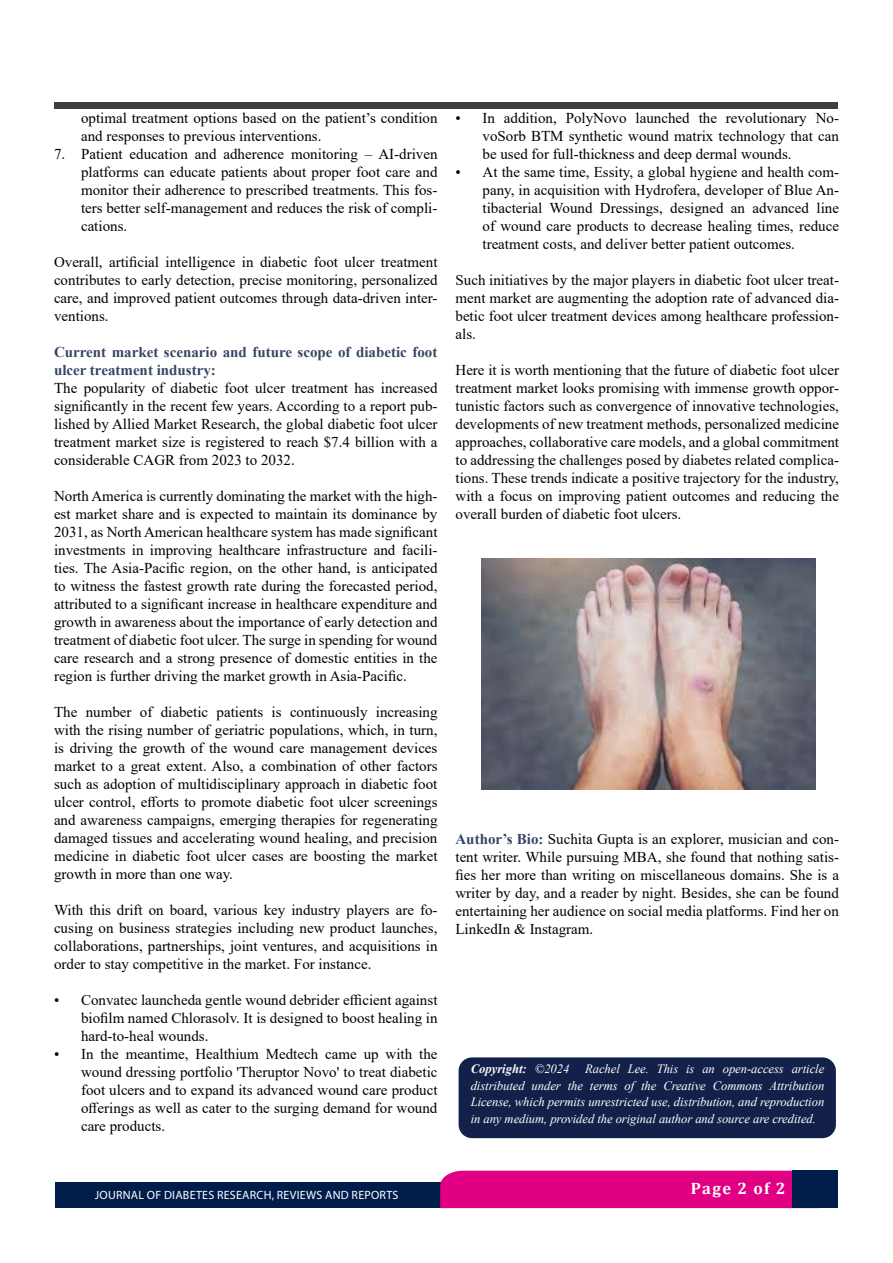
<style>
.page{position:relative;width:893px;height:1263px;background:#fff}
.page>*{position:absolute;margin:0;border:0;box-sizing:border-box;transform-origin:0 0}
.t1{font:700 16.5px "Cambria";letter-spacing:.08em;color:#fff}
.t2{font:15px/18px "Times New Roman";color:#000;text-align:justify}
.t3{font:700 15px/18px "Times New Roman";color:#374564}
.t4{font:italic 12.75px/16.5px "Times New Roman";letter-spacing:-.005em;color:#fff;text-align:justify}
.t5{font:12px "Myriad Pro";letter-spacing:.02em;color:#fff}
.s1{font-weight:700;color:#374564}
.s2{font-weight:700}
</style>
<div class="page">
<div style="left:54px;top:103px;width:783px;height:5px;background:#3f3e40"></div>
<div style="left:55px;top:1182px;width:765px;height:26px;background:#001c4a"></div>
<div style="left:440px;top:1171px;width:352px;height:37px;background:#e10083"></div>
<div style="left:792px;top:1171px;width:46px;height:37px;background:#001c4a"></div>
<img style="left:482px;top:558px;width:334px;height:232px">
<div style="left:459px;top:1057px;width:377px;height:81px;background:#132049;border-radius:14px"></div>
<p class="t2" style="left:81px;top:109px;width:358px">optimal treatment options based on the patient’s condition and responses to previous interventions.</p>
<p class="t2" style="left:81px;top:145px;width:358px;text-indent:-27px">7. Patient education and adherence monitoring – AI-driven platforms can educate patients about proper foot care and monitor their adherence to prescribed treatments. This fos&shy;ters better self-management and reduces the risk of compli&shy;cations.</p>
<p class="t2" style="left:54px;top:253px;width:385px">Overall, artificial intelligence in diabetic foot ulcer treatment contributes to early detection, precise monitoring, personalized care, and improved patient outcomes through data-driven inter&shy;ventions.</p>
<p class="t3" style="left:54px;top:343px;width:385px">Current market scenario and future scope of diabetic foot ulcer treatment industry:</p>
<p class="t2" style="left:54px;top:379px;width:385px">The popularity of diabetic foot ulcer treatment has increased significantly in the recent few years. According to a report pub&shy;lished by Allied Market Research, the global diabetic foot ulcer treatment market size is registered to reach $7.4 billion with a considerable CAGR from 2023 to 2032.</p>
<p class="t2" style="left:54px;top:487px;width:385px">North America is currently dominating the market with the high&shy;est market share and is expected to maintain its dominance by 2031, as North American healthcare system has made significant investments in improving healthcare infrastructure and facili&shy;ties. The Asia-Pacific region, on the other hand, is anticipated to witness the fastest growth rate during the forecasted period, attributed to a significant increase in healthcare expenditure and growth in awareness about the importance of early detection and treatment of diabetic foot ulcer. The surge in spending for wound care research and a strong presence of domestic entities in the region is further driving the market growth in Asia-Pacific.</p>
<p class="t2" style="left:54px;top:703px;width:385px">The number of diabetic patients is continuously increasing with the rising number of geriatric populations, which, in turn, is driving the growth of the wound care management devices market to a great extent. Also, a combination of other factors such as adoption of multidisciplinary approach in diabetic foot ulcer control, efforts to promote diabetic foot ulcer screenings and awareness campaigns, emerging therapies for regenerating damaged tissues and accelerating wound healing, and precision medicine in diabetic foot ulcer cases are boosting the market growth in more than one way.</p>
<p class="t2" style="left:54px;top:901px;width:385px">With this drift on board, various key industry players are fo&shy;cusing on business strategies including new product launches, collaborations, partnerships, joint ventures, and acquisitions in order to stay competitive in the market. For instance.</p>
<p class="t2" style="left:81px;top:991px;width:358px;text-indent:-27px">• Convatec launcheda gentle wound debrider efficient against biofilm named Chlorasolv. It is designed to boost healing in hard-to-heal wounds.</p>
<p class="t2" style="left:81px;top:1045px;width:358px;text-indent:-27px">• In the meantime, Healthium Medtech came up with the wound dressing portfolio 'Theruptor Novo' to treat diabetic foot ulcers and to expand its advanced wound care product offerings as well as cater to the surging demand for wound care products.</p>
<p class="t2" style="left:482px;top:109px;width:358px;text-indent:-27px">• In addition, PolyNovo launched the revolutionary No&shy;voSorb BTM synthetic wound matrix technology that can be used for full-thickness and deep dermal wounds.</p>
<p class="t2" style="left:482px;top:163px;width:358px;text-indent:-27px">• At the same time, Essity, a global hygiene and health com&shy;pany, in acquisition with Hydrofera, developer of Blue An&shy;tibacterial Wound Dressings, designed an advanced line of wound care products to decrease healing times, reduce treatment costs, and deliver better patient outcomes.</p>
<p class="t2" style="left:455px;top:271px;width:385px">Such initiatives by the major players in diabetic foot ulcer treat&shy;ment market are augmenting the adoption rate of advanced dia&shy;betic foot ulcer treatment devices among healthcare profession&shy;als.</p>
<p class="t2" style="left:455px;top:361px;width:385px">Here it is worth mentioning that the future of diabetic foot ulcer treatment market looks promising with immense growth oppor&shy;tunistic factors such as convergence of innovative technologies, developments of new treatment methods, personalized medicine approaches, collaborative care models, and a global commitment to addressing the challenges posed by diabetes related complica&shy;tions. These trends indicate a positive trajectory for the industry, with a focus on improving patient outcomes and reducing the overall burden of diabetic foot ulcers.</p>
<p class="t2" style="left:455px;top:829px;width:385px"><span class="s1">Author’s Bio:</span> Suchita Gupta is an explorer, musician and con&shy;tent writer. While pursuing MBA, she found that nothing satis&shy;fies her more than writing on miscellaneous domains. She is a writer by day, and a reader by night. Besides, she can be found entertaining her audience on social media platforms. Find her on LinkedIn &amp; Instagram.</p>
<p class="t4" style="left:471px;top:1060px;width:355px"><span class="s2">Copyright:</span> ©2024 Rachel Lee. This is an open-access article distributed under the terms of the Creative Commons Attribution License, which permits unrestricted use, distribution, and reproduction in any medium, provided the original author and source are credited.</p>
<p class="t5" style="left:95px;top:1188px;width:305px">JOURNAL OF DIABETES RESEARCH, REVIEWS AND REPORTS</p>
<p class="t1" style="left:691px;top:1177px;width:96px">Page 2 of 2</p>
</div>
